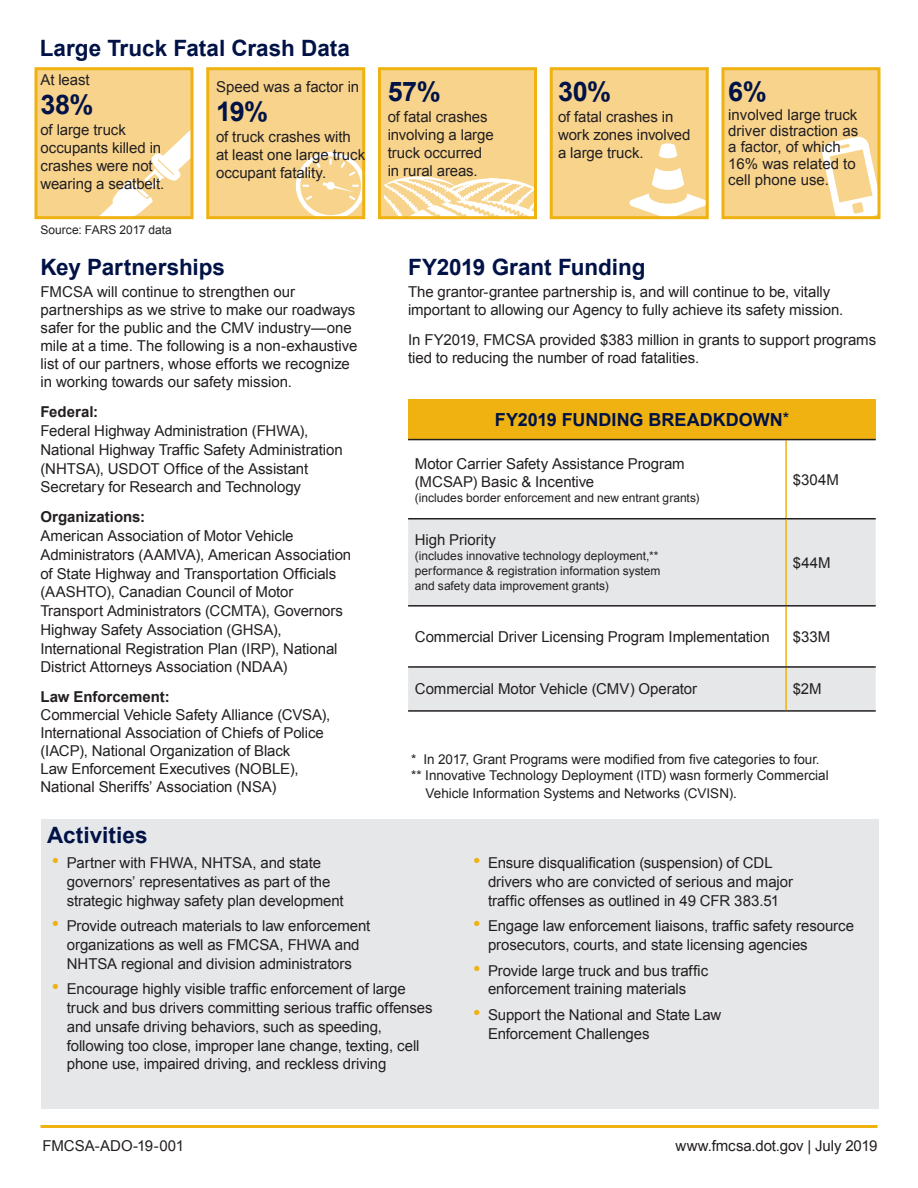
<style>
.page{position:relative;width:918px;height:1188px;background:#fff}
.page>*{position:absolute;margin:0;border:0;box-sizing:border-box;transform-origin:0 0}
.t1{font:700 27px "Arial";letter-spacing:-.015em;color:#001246}
.t2{font:700 22.5px "Arial";color:#001246}
.t3{font:700 18px "Arial";color:#001246}
.t4{font:15px/18.8px "Arial";letter-spacing:-.005em;color:#231f20}
.t5{font:700 15px "Arial";color:#231f20}
.t6{font:13.5px/16.2px "Arial";color:#231f20}
.t7{font:12px/15px "Arial";color:#231f20}
.s1{font-size:21px;color:#efb211}
</style>
<div class="page">
<hr style="left:41px;top:1125px;width:837px;height:3px;background:#efb211">
<div style="left:36px;top:69px;width:156px;height:149px;background:#f7d38c"></div>
<svg style="left:100px;top:130px;width:90px;height:85px"></svg>
<div style="left:35px;top:67px;width:159px;height:152px;border:3px solid #efb211"></div>
<div style="left:208px;top:69px;width:156px;height:149px;background:#f7d38c"></div>
<svg style="left:296px;top:152px;width:65px;height:63px"></svg>
<div style="left:206px;top:67px;width:159px;height:152px;border:3px solid #efb211"></div>
<div style="left:380px;top:69px;width:156px;height:149px;background:#f7d38c"></div>
<svg style="left:383px;top:177px;width:150px;height:38px"></svg>
<div style="left:378px;top:67px;width:159px;height:152px;border:3px solid #efb211"></div>
<div style="left:551px;top:69px;width:156px;height:149px;background:#f7d38c"></div>
<svg style="left:659px;top:143px;width:18px;height:15px"></svg>
<svg style="left:629px;top:167px;width:76px;height:48px"></svg>
<div style="left:550px;top:67px;width:159px;height:152px;border:3px solid #efb211"></div>
<div style="left:723px;top:69px;width:156px;height:149px;background:#f7d38c"></div>
<svg style="left:822px;top:136px;width:55px;height:79px"></svg>
<div style="left:722px;top:67px;width:159px;height:152px;border:3px solid #efb211"></div>
<div style="left:41px;top:820px;width:837px;height:289px;background:#e6e7e9"></div>
<div style="left:408px;top:399px;width:468px;height:41px;background:#efb211"></div>
<svg style="left:408px;top:520px;width:468px;height:190px;fill:#e6e7e9"></svg>
<hr style="left:786px;top:518px;width:90px;height:2px;background:#231f20">
<hr style="left:408px;top:710px;width:378px;height:2px;background:#231f20">
<hr style="left:786px;top:710px;width:90px;height:2px;background:#231f20">
<hr style="left:785px;top:440px;width:2px;height:78px;background:#efb211">
<hr style="left:785px;top:520px;width:2px;height:85px;background:#efb211">
<hr style="left:785px;top:607px;width:2px;height:59px;background:#efb211">
<hr style="left:785px;top:668px;width:2px;height:42px;background:#efb211">
<hr style="left:408px;top:439px;width:378px;height:1px;background:#231f20">
<hr style="left:786px;top:439px;width:90px;height:1px;background:#231f20">
<hr style="left:408px;top:518px;width:378px;height:2px;background:#231f20">
<hr style="left:408px;top:605px;width:378px;height:2px;background:#231f20">
<hr style="left:786px;top:605px;width:90px;height:2px;background:#231f20">
<hr style="left:408px;top:666px;width:378px;height:2px;background:#231f20">
<hr style="left:786px;top:666px;width:90px;height:2px;background:#231f20">
<h2 class="t2" style="left:40px;top:40px;width:312px">Large Truck Fatal Crash Data</h2>
<p class="t4" style="left:40px;top:72px;width:51px">At least</p>
<h1 class="t1" style="left:40px;top:94px;width:55px">38%</h1>
<p class="t4" style="left:40px;top:122px;width:125px;line-height:18px">of large truck occupants killed in crashes were not wearing a seatbelt.</p>
<p class="t4" style="left:216px;top:78px;width:145px">Speed was a factor in</p>
<h1 class="t1" style="left:216px;top:101px;width:54px">19%</h1>
<p class="t4" style="left:216px;top:128px;width:151px;line-height:18px">of truck crashes with at least one large truck occupant fatality.</p>
<p class="t7" style="left:40px;top:223px;width:133px">Source: FARS 2017 data</p>
<h1 class="t1" style="left:388px;top:81px;width:55px">57%</h1>
<p class="t4" style="left:388px;top:108px;width:108px;line-height:18px">of fatal crashes involving a large truck occurred in rural areas.</p>
<h1 class="t1" style="left:558px;top:81px;width:55px">30%</h1>
<p class="t4" style="left:558px;top:108px;width:134px;line-height:18px">of fatal crashes in work zones involved a large truck.</p>
<h1 class="t1" style="left:728px;top:81px;width:40px">6%</h1>
<p class="t4" style="left:728px;top:108px;width:132px;line-height:16.2px">involved large truck driver distraction as a factor, of which<br>16% was related to cell phone use.</p>
<h2 class="t2" style="left:408px;top:259px;width:239px">FY2019 Grant Funding</h2>
<p class="t4" style="left:408px;top:284px;width:437px;line-height:18px">The grantor-grantee partnership is, and will continue to be, vitally important to allowing our Agency to fully achieve its safety mission.</p>
<p class="t4" style="left:408px;top:332px;width:470px;line-height:18px">In FY2019, FMCSA provided $383 million in grants to support programs tied to reducing the number of road fatalities.</p>
<h2 class="t2" style="left:40px;top:259px;width:186px">Key Partnerships</h2>
<p class="t4" style="left:40px;top:284px;width:318px;line-height:18px">FMCSA will continue to strengthen our partnerships as we strive to make our roadways safer for the public and the CMV industry—one mile at a time. The following is a non-exhaustive list of our partners, whose efforts we recognize in working towards our safety mission.</p>
<p class="t5" style="left:40px;top:407px;width:59px">Federal:</p>
<p class="t4" style="left:40px;top:423px;width:304px">Federal Highway Administration (FHWA), National Highway Traffic Safety Administration (NHTSA), USDOT Office of the Assistant Secretary for Research and Technology</p>
<p class="t5" style="left:40px;top:512px;width:106px">Organizations:</p>
<p class="t4" style="left:40px;top:528px;width:312px">American Association of Motor Vehicle Administrators (AAMVA), American Association of State Highway and Transportation Officials (AASHTO), Canadian Council of Motor Transport Administrators (CCMTA), Governors Highway Safety Association (GHSA), International Registration Plan (IRP), National District Attorneys Association (NDAA)</p>
<p class="t5" style="left:40px;top:692px;width:131px">Law Enforcement:</p>
<p class="t4" style="left:40px;top:707px;width:291px;line-height:18px">Commercial Vehicle Safety Alliance (CVSA), International Association of Chiefs of Police (IACP), National Organization of Black<br>Law Enforcement Executives (NOBLE), National Sheriffs’ Association (NSA)</p>
<h2 class="t2" style="left:47px;top:826px;width:102px">Activities</h2>
<p class="t4" style="left:67px;top:855px;width:278px;text-indent:-15px"><span class="s1">•</span> Partner with FHWA, NHTSA, and state governors’ representatives as part of the strategic highway safety plan development</p>
<p class="t4" style="left:52px;top:918px;width:320px;text-align:center"><span class="s1">•</span> Provide outreach materials to law enforcement organizations as well as FMCSA, FHWA and<br>NHTSA regional and division administrators</p>
<p class="t4" style="left:67px;top:980px;width:367px;text-indent:-15px"><span class="s1">•</span> Encourage highly visible traffic enforcement of large truck and bus drivers committing serious traffic offenses and unsafe driving behaviors, such as speeding, following too close, improper lane change, texting, cell phone use, impaired driving, and reckless driving</p>
<p class="t3" style="left:495px;top:413px;width:295px">FY2019 FUNDING BREADKDOWN<sup>*</sup></p>
<p class="t4" style="left:415px;top:455px;width:271px;line-height:18px">Motor Carrier Safety Assistance Program (MCSAP) Basic &amp; Incentive</p>
<p class="t7" style="left:415px;top:491px;width:286px">(includes border enforcement and new entrant grants)</p>
<p class="t4" style="left:793px;top:471px;width:48px">$304M</p>
<p class="t4" style="left:415px;top:532px;width:83px">High Priority</p>
<p class="t7" style="left:415px;top:549px;width:247px">(includes innovative technology deployment,** performance &amp; registration information system and safety data improvement grants)</p>
<p class="t4" style="left:793px;top:554px;width:39px">$44M</p>
<p class="t4" style="left:415px;top:628px;width:357px">Commercial Driver Licensing Program Implementation</p>
<p class="t4" style="left:793px;top:628px;width:39px">$33M</p>
<p class="t4" style="left:415px;top:681px;width:284px">Commercial Motor Vehicle (CMV) Operator</p>
<p class="t4" style="left:793px;top:681px;width:30px">$2M</p>
<p class="t6" style="left:411px;top:751px;width:419px">* In 2017, Grant Programs were modified from five categories to four. ** Innovative Technology Deployment (ITD) wasn formerly Commercial</p>
<p class="t6" style="left:426px;top:786px;width:313px">Vehicle Information Systems and Networks (CVISN).</p>
<p class="t4" style="left:488px;top:854px;width:307px;text-indent:-15px"><span class="s1">•</span> Ensure disqualification (suspension) of CDL drivers who are convicted of serious and major traffic offenses as outlined in 49 CFR 383.51</p>
<p class="t4" style="left:488px;top:917px;width:368px;text-indent:-15px"><span class="s1">•</span> Engage law enforcement liaisons, traffic safety resource prosecutors, courts, and state licensing agencies</p>
<p class="t4" style="left:473px;top:961px;width:237px;text-align:center"><span class="s1">•</span> Provide large truck and bus traffic enforcement training materials</p>
<p class="t4" style="left:488px;top:1006px;width:235px;text-indent:-15px"><span class="s1">•</span> Support the National and State Law<br>Enforcement Challenges</p>
<p class="t4" style="left:42px;top:1137px;width:143px">FMCSA-ADO-19-001</p>
<p class="t4" style="left:675px;top:1137px;width:204px">www.fmcsa.dot.gov | July 2019</p>
</div>
